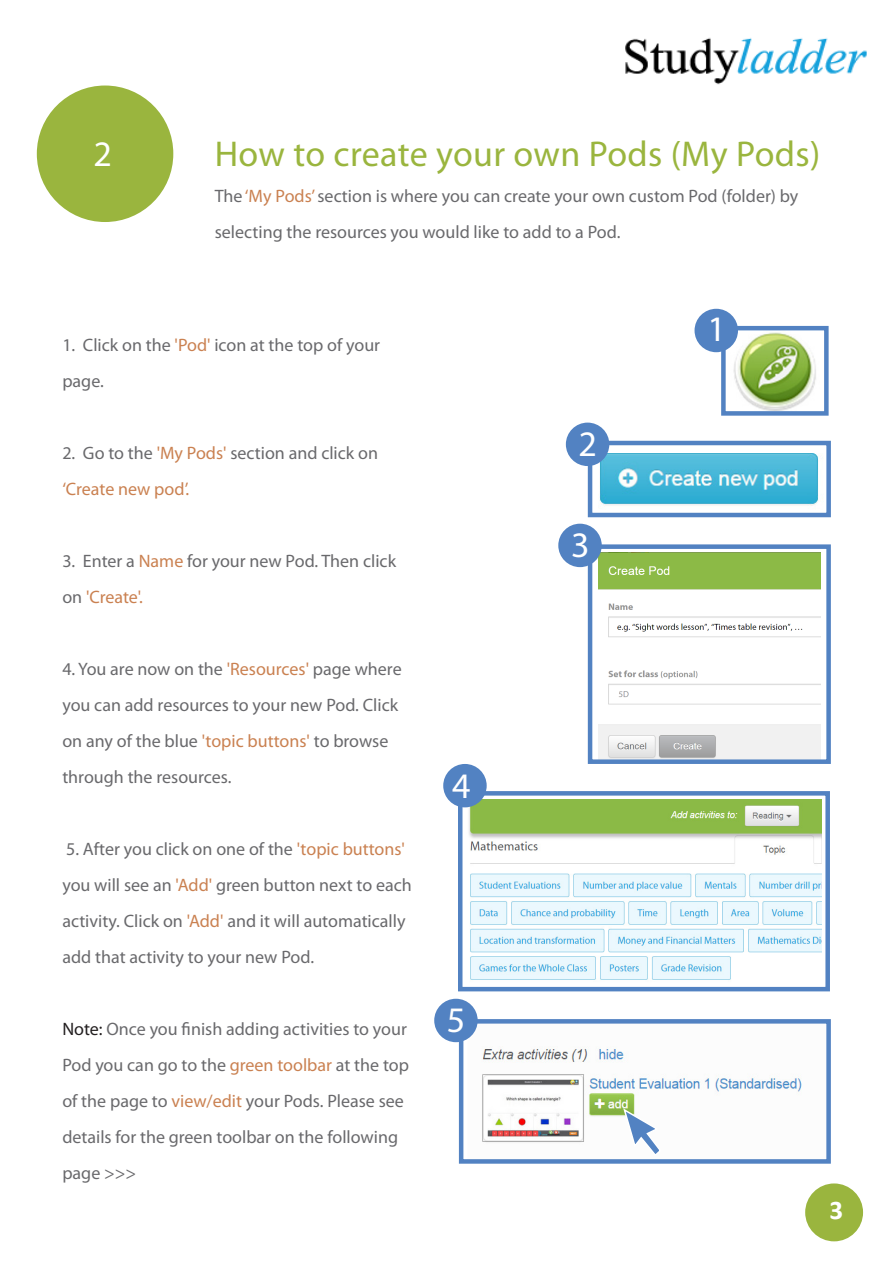
<style>
.page{position:relative;width:893px;height:1263px;background:#fff}
.page>*{position:absolute;margin:0;border:0;box-sizing:border-box;transform-origin:0 0}
.t1{font:36px "Myriad Pro";letter-spacing:.01em;color:#9ab53e}
.t2{font:36px "Myriad Pro";color:#fff}
.t3{font:700 27px "Calibri";color:#fff}
.t4{font:18px/36px "Myriad Pro";color:#69696c}
.s1{color:#ca8151}
.s2{color:#231f20}
</style>
<div class="page">
<div style="left:805px;top:1183px;width:58px;height:58px;background:#9ab53e;border-radius:50%"></div>
<div style="left:37px;top:86px;width:136px;height:136px;background:#9ab53e;border-radius:50%"></div>
<img style="left:625px;top:37px;width:242px;height:48px">
<img style="left:730px;top:332px;width:86px;height:79px">
<div style="left:721px;top:326px;width:108px;height:90px;border:4px solid #5282c2"></div>
<div style="left:694px;top:309px;width:44px;height:43px;background:#5282c2;border-radius:50%"></div>
<img style="left:593px;top:446px;width:230px;height:64px">
<div style="left:588px;top:441px;width:243px;height:76px;border:4px solid #5282c2"></div>
<div style="left:566px;top:423px;width:43px;height:43px;background:#5282c2;border-radius:50%"></div>
<img style="left:598px;top:553px;width:222px;height:206px">
<div style="left:588px;top:544px;width:243px;height:220px;border:4px solid #5282c2"></div>
<div style="left:558px;top:524px;width:44px;height:43px;background:#5282c2;border-radius:50%"></div>
<img style="left:467px;top:799px;width:354px;height:181px">
<div style="left:458px;top:791px;width:372px;height:200px;border:4px solid #5282c2"></div>
<div style="left:443px;top:764px;width:44px;height:43px;background:#5282c2;border-radius:50%"></div>
<img style="left:464px;top:1025px;width:338px;height:117px">
<div style="left:459px;top:1019px;width:372px;height:145px;border:4px solid #5282c2"></div>
<svg style="left:622px;top:1108px;width:40px;height:46px"></svg>
<div style="left:434px;top:999px;width:44px;height:43px;background:#5282c2;border-radius:50%"></div>
<p class="t2" style="left:94px;top:132px;width:20px">2</p>
<p class="t1" style="left:215px;top:132px;width:607px">How to create your own Pods (My Pods)</p>
<p class="t4" style="left:215px;top:178px;width:585px">The <span class="s1">‘My Pods’</span> section is where you can create your own custom Pod (folder) by selecting the resources you would like to add to a Pod.</p>
<p class="t4" style="left:62px;top:327px;width:319px">1. Click on the <span class="s1">'Pod'</span> icon at the top of your page.</p>
<p class="t4" style="left:62px;top:435px;width:317px">2. Go to the <span class="s1">'My Pods'</span> section and click on <span class="s1">‘Create new pod’.</span></p>
<p class="t4" style="left:62px;top:543px;width:335px">3. Enter a <span class="s1">Name</span> for your new Pod. Then click on <span class="s1">'Create'.</span></p>
<p class="t4" style="left:62px;top:651px;width:341px">4. You are now on the <span class="s1">'Resources'</span> page where you can add resources to your new Pod. Click on any of the blue <span class="s1">'topic buttons'</span> to browse through the resources.</p>
<p class="t4" style="left:62px;top:831px;width:351px">5. After you click on one of the <span class="s1">'topic buttons' </span>you will see an <span class="s1">'Add'</span> green button next to each activity. Click on <span class="s1">'Add'</span> and it will automatically add that activity to your new Pod.</p>
<p class="t4" style="left:62px;top:1011px;width:348px"><span class="s2">Note:</span> Once you finish adding activities to your Pod you can go to the <span class="s1">green toolbar</span> at the top of the page to <span class="s1">view/edit</span> your Pods. Please see details for the green toolbar on the following page &gt;&gt;&gt;</p>
<p class="t2" style="left:452px;top:764px;width:20px">4</p>
<p class="t2" style="left:447px;top:998px;width:20px">5</p>
<p class="t2" style="left:579px;top:422px;width:20px">2</p>
<p class="t2" style="left:571px;top:523px;width:20px">3</p>
<p class="t2" style="left:707px;top:307px;width:20px">1</p>
<p class="t3" style="left:830px;top:1192px;width:15px">3</p>
</div>
